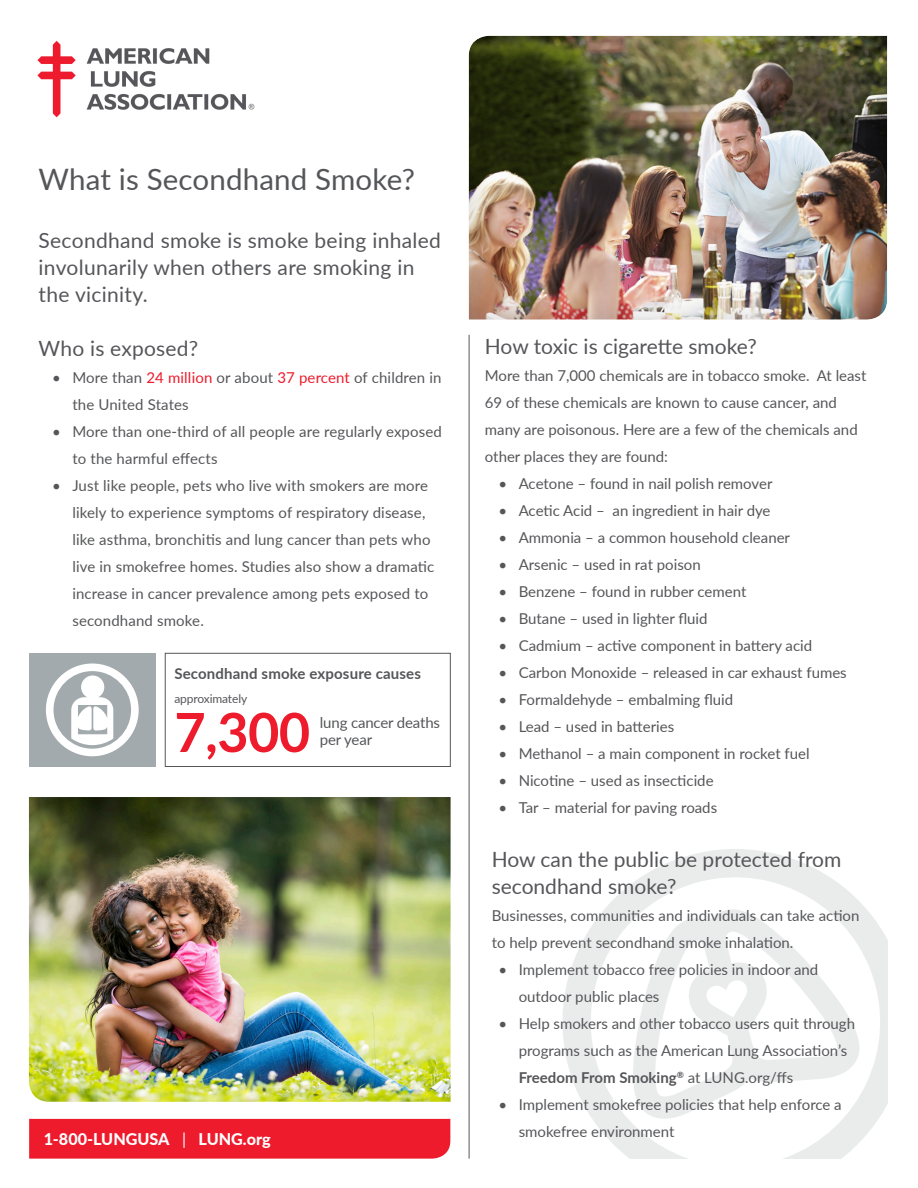
<style>
.page{position:relative;width:918px;height:1188px;background:#fff}
.page>*{position:absolute;margin:0;border:0;box-sizing:border-box;transform-origin:0 0}
.t1{font:700 54px "Lato";color:#ee1b2c}
.t2{font:29.55px "Lato";letter-spacing:.005em;color:#555659}
.t3{font:21px/27px "Lato";letter-spacing:.01em;color:#555659}
.t4{font:800 16.2px "Lato";color:#fff}
.t5{font:15px/27px "Lato";color:#555659}
.t6{font:700 15px "Lato";letter-spacing:.01em;color:#555659}
.t7{font:12px "Lato";letter-spacing:-.01em;color:#555659}
.s1{color:#ee1b2c}
.s2{font-weight:400}
.s3{font-weight:700}
</style>
<div class="page">
<svg style="left:562px;top:849px;width:325px;height:310px"></svg>
<svg style="left:633px;top:908px;width:227px;height:211px"></svg>
<img style="left:29px;top:797px;width:422px;height:305px">
<div style="left:29px;top:1119px;width:421px;height:40px;background:#ee1b2c"></div>
<div style="left:467px;top:35px;width:421px;height:285px;background:#231f20;opacity:.2"></div>
<hr style="left:469px;top:335px;width:1px;height:824px;background:#555659">
<div style="left:29px;top:653px;width:127px;height:114px;background:#a2aaad"></div>
<svg style="left:46px;top:664px;width:93px;height:92px"></svg>
<div style="left:165px;top:653px;width:286px;height:114px;border:1px solid #555659"></div>
<img style="left:37px;top:40px;width:218px;height:78px">
<p class="t2" style="left:39px;top:158px;width:378px">What is Secondhand Smoke?</p>
<p class="t3" style="left:39px;top:226px;width:404px">Secondhand smoke is smoke being inhaled involunarily when others are smoking in the vicinity.</p>
<p class="t3" style="left:39px;top:334px;width:161px">Who is exposed?</p>
<p class="t5" style="left:72px;top:363px;width:371px;text-indent:-20px">• More than <span class="s1">24 million</span> or about <span class="s1">37 percent</span> of children in the United States</p>
<p class="t5" style="left:72px;top:417px;width:371px;text-indent:-20px">• More than one-third of all people are regularly exposed to the harmful effects</p>
<p class="t5" style="left:72px;top:471px;width:364px;text-indent:-20px">• Just like people, pets who live with smokers are more likely to experience symptoms of respiratory disease, like asthma, bronchitis and lung cancer than pets who live in smokefree homes. Studies also show a dramatic increase in cancer prevalence among pets exposed to secondhand smoke.</p>
<p class="t6" style="left:174px;top:663px;width:248px">Secondhand smoke exposure causes</p>
<p class="t7" style="left:174px;top:690px;width:74px">approximately</p>
<p class="t1" style="left:174px;top:693px;width:137px">7,300</p>
<p class="t5" style="left:320px;top:708px;width:122px">lung cancer deaths</p>
<p class="t5" style="left:320px;top:725px;width:54px">per year</p>
<p class="t4" style="left:44px;top:1127px;width:228px">1-800-LUNGUSA <span class="s2">|</span> LUNG.org</p>
<p class="t3" style="left:485px;top:332px;width:273px">How toxic is cigarette smoke?</p>
<p class="t5" style="left:485px;top:362px;width:383px">More than 7,000 chemicals are in tobacco smoke. At least 69 of these chemicals are known to cause cancer, and many are poisonous. Here are a few of the chemicals and other places they are found:</p>
<p class="t5" style="left:498px;top:470px;width:276px">• Acetone – found in nail polish remover</p>
<p class="t5" style="left:498px;top:497px;width:274px">• Acetic Acid – an ingredient in hair dye</p>
<p class="t5" style="left:498px;top:524px;width:293px">• Ammonia – a common household cleaner</p>
<p class="t5" style="left:498px;top:551px;width:204px">• Arsenic – used in rat poison</p>
<p class="t5" style="left:498px;top:578px;width:250px">• Benzene – found in rubber cement</p>
<p class="t5" style="left:498px;top:605px;width:211px">• Butane – used in lighter fluid</p>
<p class="t5" style="left:498px;top:632px;width:315px">• Cadmium – active component in battery acid</p>
<p class="t5" style="left:498px;top:659px;width:350px">• Carbon Monoxide – released in car exhaust fumes</p>
<p class="t5" style="left:498px;top:686px;width:236px">• Formaldehyde – embalming fluid</p>
<p class="t5" style="left:498px;top:713px;width:177px">• Lead – used in batteries</p>
<p class="t5" style="left:498px;top:740px;width:313px">• Methanol – a main component in rocket fuel</p>
<p class="t5" style="left:498px;top:767px;width:217px">• Nicotine – used as insecticide</p>
<p class="t5" style="left:498px;top:794px;width:220px">• Tar – material for paving roads</p>
<p class="t3" style="left:492px;top:845px;width:351px">How can the public be protected from secondhand smoke?</p>
<p class="t5" style="left:492px;top:902px;width:369px">Businesses, communities and individuals can take action to help prevent secondhand smoke inhalation.</p>
<p class="t5" style="left:519px;top:956px;width:301px;text-indent:-20px">• Implement tobacco free policies in indoor and outdoor public places</p>
<p class="t5" style="left:519px;top:1010px;width:338px;text-indent:-20px">• Help smokers and other tobacco users quit through programs such as the American Lung Association’s<br><span class="s3">Freedom From Smoking</span><sup>®</sup> at LUNG.org/ffs</p>
<p class="t5" style="left:519px;top:1091px;width:325px;text-indent:-20px">• Implement smokefree policies that help enforce a smokefree environment</p>
</div>
